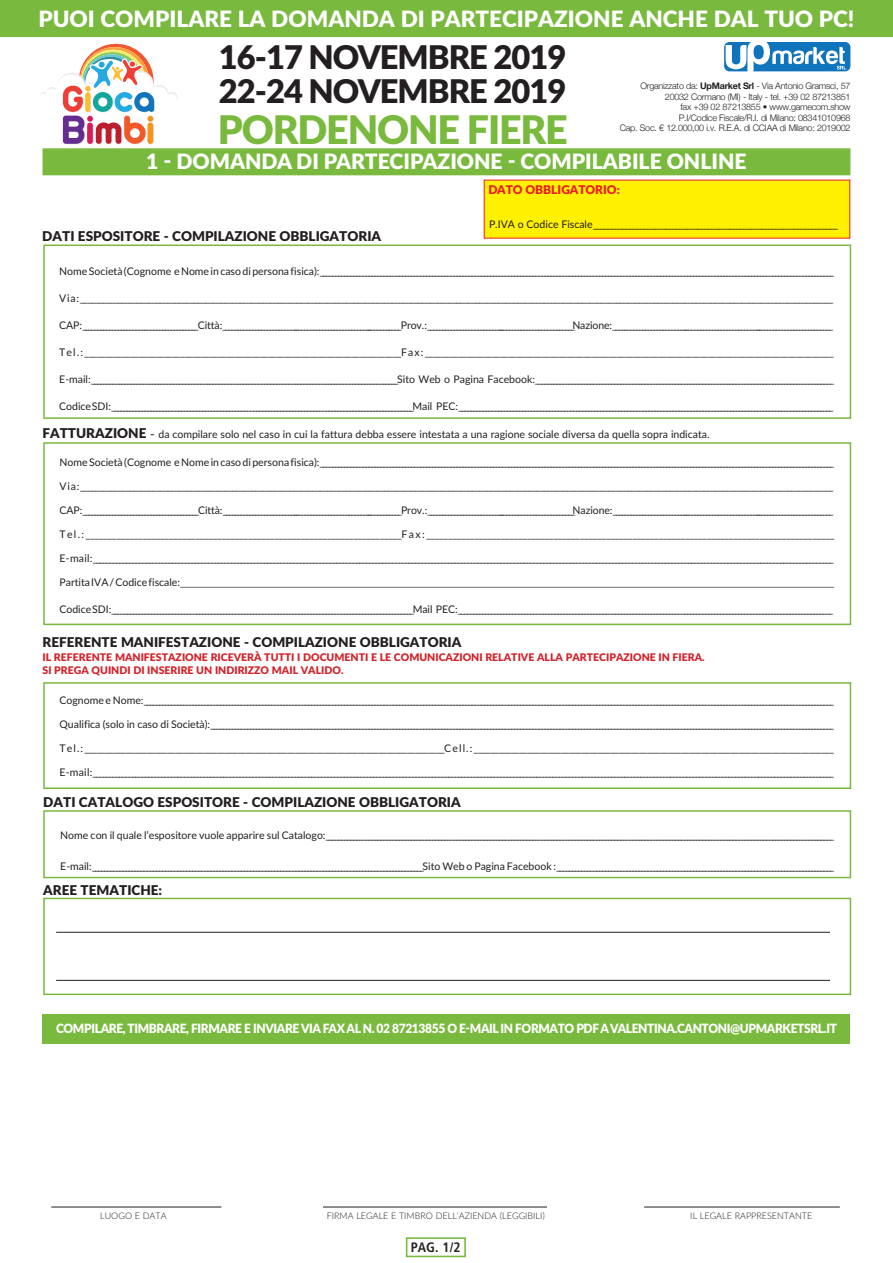
<style>
.page{position:relative;width:893px;height:1263px;background:#fff}
.page>*{position:absolute;margin:0;border:0;box-sizing:border-box;transform-origin:0 0}
.t1{font:900 39.45px "Lato";letter-spacing:-.03em;color:#79ba3e}
.t2{font:900 32.7px/34.5px "Lato";letter-spacing:-.03em;color:#231f20}
.t3{font:900 22.5px "Lato";color:#fff}
.t4{font:900 21.15px "Lato";color:#fff}
.t5{font:700 condensed 13.65px "Frutiger";color:#231f20}
.t6{font:900 13.5px "Lato";color:#231f20}
.t7{font:900 12.75px "Lato";letter-spacing:-.03em;color:#fff;scale:.94 1}
.t8{font:condensed 12px "Helvetica Neue";color:#231f20}
.t9{font:900 12px "Lato";color:#ea1c28}
.t10{font:10.5px "Lato";color:#231f20}
.t11{font:900 10.5px/13.5px "Lato";color:#d1232a}
.t12{font:300 9px/10.5px "Helvetica Neue";letter-spacing:-.03em;color:#231f20;text-align:right}
.t13{font:300 9px "Lato";color:#231f20}
.s1{font-weight:700}
.s2{font-weight:900;font-size:13.5px}
.s3{font-family:"Helvetica Neue";font-size:12px}
.s4{font-family:"Lato";font-stretch:normal;font-size:10.5px}
</style>
<div class="page">
<div style="left:43px;top:148px;width:807px;height:27px;background:#79ba3e;border:2px solid #79ba3e"></div>
<hr style="left:51px;top:1206px;width:170px;height:1px;background:#231f20">
<hr style="left:323px;top:1206px;width:224px;height:1px;background:#231f20">
<hr style="left:644px;top:1206px;width:196px;height:1px;background:#231f20">
<div style="left:406px;top:1237px;width:60px;height:20px;border:2px solid #79ba3e"></div>
<div style="left:0;top:0;width:893px;height:36px;background:#79ba3e"></div>
<svg style="left:724px;top:42px;width:126px;height:29px"></svg>
<svg style="left:726px;top:42px;width:120px;height:30px"></svg>
<div style="left:43px;top:898px;width:808px;height:97px;background:#fff;border:2px solid #79ba3e"></div>
<div style="left:43px;top:1014px;width:807px;height:30px;background:#79ba3e"></div>
<div style="left:43px;top:810px;width:808px;height:68px;background:#fff;border:2px solid #79ba3e"></div>
<div style="left:43px;top:682px;width:808px;height:107px;background:#fff;border:2px solid #79ba3e"></div>
<div style="left:43px;top:244px;width:808px;height:175px;background:#fff;border:2px solid #79ba3e"></div>
<div style="left:43px;top:442px;width:808px;height:183px;background:#fff;border:2px solid #79ba3e"></div>
<div style="left:484px;top:180px;width:366px;height:58px;background:#fff101"></div>
<svg style="left:41px;top:43px;width:137px;height:102px"></svg>
<hr style="left:56px;top:932px;width:774px;height:1px;background:#231f20">
<hr style="left:56px;top:980px;width:774px;height:1px;background:#231f20">
<h3 class="t3" style="left:38px;top:2px;width:818px">PUOI COMPILARE LA DOMANDA DI PARTECIPAZIONE ANCHE DAL TUO PC!</h3>
<h2 class="t2" style="left:219px;top:38px;width:349px">16-17 NOVEMBRE 2019<br>22-24 NOVEMBRE 2019</h2>
<h1 class="t1" style="left:218px;top:99px;width:351px">PORDENONE FIERE</h1>
<p class="t12" style="left:620px;top:80px;width:232px">Organizzato da: <span class="s1">UpMarket Srl</span> - Via Antonio Gramsci, 57<br>20032 Cormano (MI) - Italy - tel. +39 02 87213851<br>fax +39 02 87213855 • www.gamecom.show<br>P.I/Codice Fiscale/R.I. di Milano: 08341010968<br>Cap. Soc. € 12.000,00 i.v. R.E.A. di CCIAA di Milano: 2019002</p>
<h3 class="t4" style="left:146px;top:146px;width:602px">1 - DOMANDA DI PARTECIPAZIONE - COMPILABILE ONLINE</h3>
<p class="t9" style="left:488px;top:180px;width:133px">DATO OBBLIGATORIO:</p>
<p class="t10" style="left:489px;top:216px;width:351px">P.IVA o Codice Fiscale____________________________________________________________________</p>
<p class="t6" style="left:42px;top:225px;width:340px">DATI ESPOSITORE - COMPILAZIONE OBBLIGATORIA</p>
<p class="t10" style="left:59px;top:263px;width:776px">N o m e S o c i e t à ( C o g n o m e e N o m e i n c a s o d i p e r s o n a f i s i c a ) : _________________________________________________________________________________________________________________________________________________________________________</p>
<p class="t10" style="left:59px;top:290px;width:776px">V i a : ______________________________________________________________________________________________________________________________________________________________________________________________________</p>
<p class="t10" style="left:59px;top:317px;width:775px">C A P : _______________________________________C i t t à : _____________________________________________________________P r o v . : __________________________________________________N a z i o n e : ___________________________________________________________________________</p>
<p class="t10" style="left:59px;top:344px;width:776px">T e l . : ____________________________________________________________________________F a x : __________________________________________________________________________________________________</p>
<p class="t10" style="left:59px;top:371px;width:776px">E - m a i l : _____________________________________________________________________________________________________S i t o W e b o P a g i n a F a c e b o o k : __________________________________________________________________________________________________</p>
<p class="t10" style="left:59px;top:398px;width:776px">C o d i c e S D I : ____________________________________________________________________________________________________M a i l P E C : ____________________________________________________________________________________________________________________________</p>
<p class="t10" style="left:43px;top:427px;width:668px"><span class="s2">FATTURAZIONE</span> <span class="s3">-</span> da compilare solo nel caso in cui la fattura debba essere intestata a una ragione sociale diversa da quella sopra indicata.</p>
<p class="t10" style="left:60px;top:455px;width:776px">N o m e S o c i e t à ( C o g n o m e e N o m e i n c a s o d i p e r s o n a f i s i c a ) : _________________________________________________________________________________________________________________________________________________________________________</p>
<p class="t10" style="left:60px;top:479px;width:776px">V i a : ______________________________________________________________________________________________________________________________________________________________________________________________________</p>
<p class="t10" style="left:60px;top:503px;width:775px">C A P : _______________________________________C i t t à : _____________________________________________________________P r o v . : __________________________________________________N a z i o n e : ___________________________________________________________________________</p>
<p class="t10" style="left:60px;top:527px;width:777px">T e l . : ________________________________________________________________________F a x : _____________________________________________________________________________________________</p>
<p class="t10" style="left:60px;top:551px;width:776px">E - m a i l : _________________________________________________________________________________________________________________________________________________________________________________________________________________________________</p>
<p class="t8" style="left:60px;top:575px;width:776px"><span class="s4">Partita IVA / Codice fiscale:</span>_____________________________________________________________________________________________________________</p>
<p class="t10" style="left:60px;top:602px;width:775px">C o d i c e S D I : ____________________________________________________________________________________________________M a i l P E C : ____________________________________________________________________________________________________________________________</p>
<p class="t6" style="left:43px;top:632px;width:420px">REFERENTE MANIFESTAZIONE - COMPILAZIONE OBBLIGATORIA</p>
<p class="t11" style="left:43px;top:649px;width:664px">IL REFERENTE MANIFESTAZIONE RICEVERÀ TUTTI I DOCUMENTI E LE COMUNICAZIONI RELATIVE ALLA PARTECIPAZIONE IN FIERA.<br>SI PREGA QUINDI DI INSERIRE UN INDIRIZZO MAIL VALIDO.</p>
<p class="t10" style="left:60px;top:692px;width:776px">C o g n o m e e N o m e : ___________________________________________________________________________________________________________________________________________________________________________________________________________________________________</p>
<p class="t10" style="left:60px;top:716px;width:776px">Q u a l i f i c a ( s o l o i n c a s o d i S o c i e t à ) : _____________________________________________________________________________________________________________________________________________________________________________________________________________</p>
<p class="t10" style="left:60px;top:740px;width:776px">T e l . : _______________________________________________________________________________________C e l l . : _______________________________________________________________________________________</p>
<p class="t10" style="left:60px;top:764px;width:776px">E - m a i l : ___________________________________________________________________________________________________________________________________________________________________________________________________________________________________</p>
<p class="t6" style="left:43px;top:792px;width:419px">DATI CATALOGO ESPOSITORE - COMPILAZIONE OBBLIGATORIA</p>
<p class="t10" style="left:60px;top:827px;width:775px">N o m e c o n i l q u a l e l ’ e s p o s i t o r e v u o l e a p p a r i r e s u l C a t a l o g o : _______________________________________________________________________________________________________________________________________________________________________</p>
<p class="t10" style="left:60px;top:859px;width:775px">E - m a i l : _____________________________________________________________________________________________________________S i t o W e b o P a g i n a F a c e b o o k : ___________________________________________________________________________________________</p>
<p class="t6" style="left:43px;top:880px;width:120px">AREE TEMATICHE:</p>
<p class="t7" style="left:56px;top:1018px;width:832px">COMPILARE, TIMBRARE, FIRMARE E INVIARE VIA FAX AL N. 02 87213855 O E-MAIL IN FORMATO PDF AVALENTINA.CANTONI@UPMARKETSRL.IT</p>
<p class="t13" style="left:100px;top:1210px;width:68px">LUOGO E DATA</p>
<p class="t13" style="left:327px;top:1210px;width:220px">FIRMA LEGALE E TIMBRO DELL’AZIENDA (LEGGIBILI)</p>
<p class="t13" style="left:690px;top:1210px;width:123px">IL LEGALE RAPPRESENTANTE</p>
<h3 class="t5" style="left:411px;top:1239px;width:51px">PAG. 1/2</h3>
</div>
